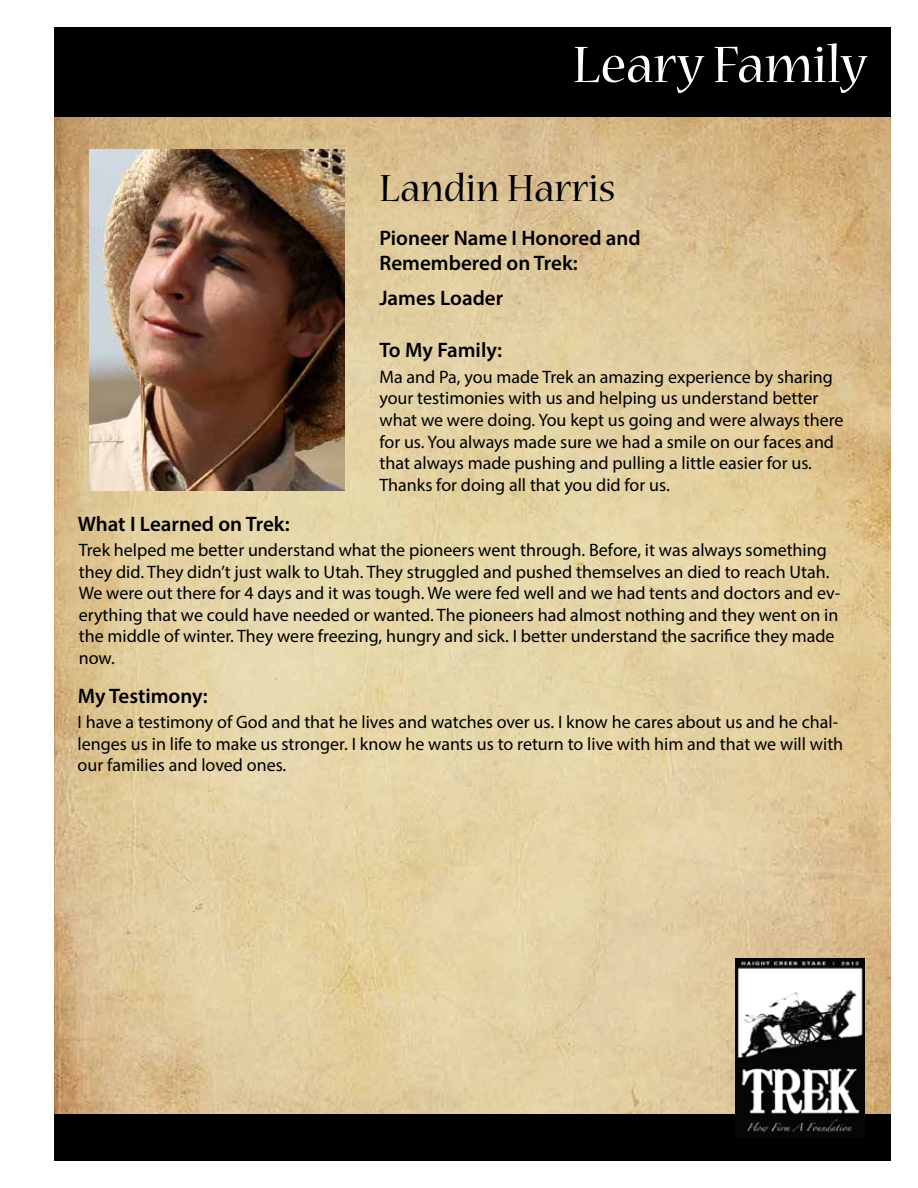
<style>
.page{position:relative;width:918px;height:1188px;background:#fff}
.page>*{position:absolute;margin:0;border:0;box-sizing:border-box;transform-origin:0 0}
.t1{font:57px "Nueva Std";color:#fff}
.t2{font:42px "Nueva Std";color:#000}
.t3{font:600 21px/25.2px "Myriad Pro";color:#000}
.t4{font:18px/21.6px "Myriad Pro";color:#000}
</style>
<div class="page">
<img style="left:54px;top:117px;width:837px;height:997px">
<div style="left:54px;top:27px;width:837px;height:90px;background:#000"></div>
<div style="left:54px;top:1114px;width:837px;height:47px;background:#000"></div>
<img style="left:735px;top:959px;width:129px;height:174px">
<img style="left:89px;top:150px;width:256px;height:341px">
<h1 class="t1" style="left:573px;top:39px;width:295px">Leary Family</h1>
<h2 class="t2" style="left:379px;top:169px;width:238px">Landin Harris</h2>
<p class="t3" style="left:379px;top:224px;width:263px">Pioneer Name I Honored and<br>Remembered on Trek:</p>
<p class="t3" style="left:379px;top:285px;width:125px">James Loader</p>
<p class="t3" style="left:379px;top:337px;width:124px">To My Family:</p>
<p class="t4" style="left:379px;top:366px;width:466px">Ma and Pa, you made Trek an amazing experience by sharing your testimonies with us and helping us understand better what we were doing. You kept us going and were always there for us. You always made sure we had a smile on our faces and that always made pushing and pulling a little easier for us.<br>Thanks for doing all that you did for us.</p>
<p class="t3" style="left:78px;top:511px;width:213px">What I Learned on Trek:</p>
<p class="t4" style="left:79px;top:539px;width:763px">Trek helped me better understand what the pioneers went through. Before, it was always something they did. They didn’t just walk to Utah. They struggled and pushed themselves an died to reach Utah.<br>We were out there for 4 days and it was tough. We were fed well and we had tents and doctors and ev&shy;erything that we could have needed or wanted. The pioneers had almost nothing and they went on in the middle of winter. They were freezing, hungry and sick. I better understand the sacrifice they made now.</p>
<p class="t3" style="left:78px;top:683px;width:132px">My Testimony:</p>
<p class="t4" style="left:78px;top:711px;width:767px">I have a testimony of God and that he lives and watches over us. I know he cares about us and he chal&shy;lenges us in life to make us stronger. I know he wants us to return to live with him and that we will with our families and loved ones.</p>
</div>
